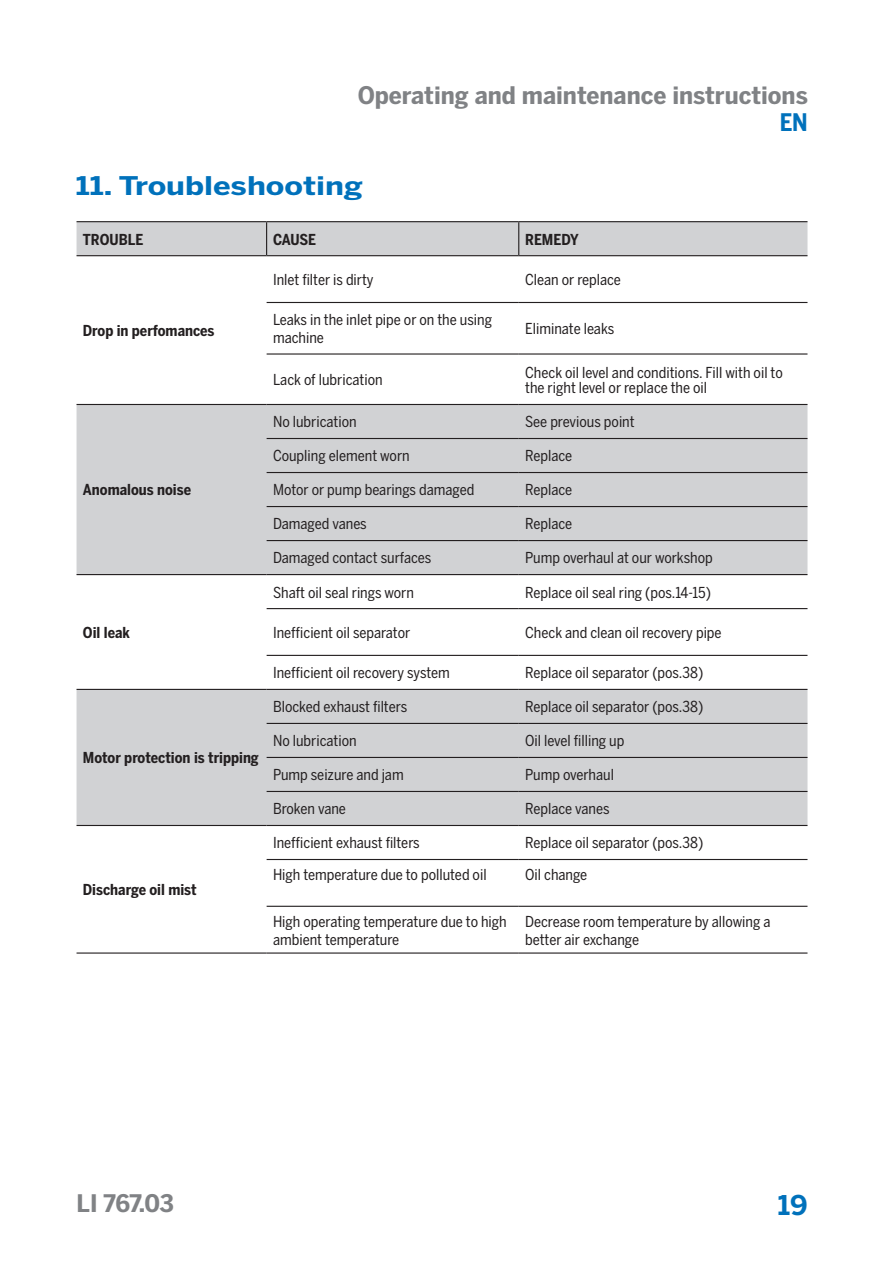
<style>
.page{position:relative;width:893px;height:1263px;background:#fff}
.page>*{position:absolute;margin:0;border:0;box-sizing:border-box;transform-origin:0 0}
.t1{font:700 27px "Benton Sans";color:#0071bb}
.t2{font:700 25.5px "Benton Sans";color:#0071bb;scale:1.2 1}
.t3{font:700 24px "Benton Sans Cond";color:#808285;scale:1.1 1}
.t4{font:700 24px "Benton Sans Cond";color:#0071bb}
.t5{font:15px/18px "Benton Sans Cond";color:#231f20}
.t6{font:700 15px "Benton Sans Cond";color:#231f20}
</style>
<div class="page">
<svg style="left:77px;top:222px;width:730px;height:352px;fill:#d1d2d4"></svg>
<div style="left:77px;top:690px;width:730px;height:135px;background:#d1d2d4"></div>
<hr style="left:77px;top:221px;width:190px;height:1px;background:#231f20">
<hr style="left:267px;top:221px;width:252px;height:1px;background:#231f20">
<hr style="left:519px;top:221px;width:288px;height:1px;background:#231f20">
<hr style="left:77px;top:255px;width:190px;height:1px;background:#231f20">
<hr style="left:267px;top:255px;width:252px;height:1px;background:#231f20">
<hr style="left:519px;top:255px;width:288px;height:1px;background:#231f20">
<hr style="left:267px;top:302px;width:252px;height:1px;background:#231f20">
<hr style="left:519px;top:302px;width:288px;height:1px;background:#231f20">
<hr style="left:267px;top:353px;width:252px;height:2px;background:#231f20">
<hr style="left:519px;top:353px;width:288px;height:2px;background:#231f20">
<hr style="left:77px;top:404px;width:190px;height:1px;background:#231f20">
<hr style="left:267px;top:404px;width:252px;height:1px;background:#231f20">
<hr style="left:519px;top:404px;width:288px;height:1px;background:#231f20">
<hr style="left:267px;top:438px;width:252px;height:1px;background:#231f20">
<hr style="left:519px;top:438px;width:288px;height:1px;background:#231f20">
<hr style="left:267px;top:472px;width:252px;height:1px;background:#231f20">
<hr style="left:519px;top:472px;width:288px;height:1px;background:#231f20">
<hr style="left:267px;top:506px;width:252px;height:1px;background:#231f20">
<hr style="left:519px;top:506px;width:288px;height:1px;background:#231f20">
<hr style="left:267px;top:540px;width:252px;height:1px;background:#231f20">
<hr style="left:519px;top:540px;width:288px;height:1px;background:#231f20">
<hr style="left:77px;top:574px;width:190px;height:1px;background:#231f20">
<hr style="left:267px;top:574px;width:252px;height:1px;background:#231f20">
<hr style="left:519px;top:574px;width:288px;height:1px;background:#231f20">
<hr style="left:267px;top:608px;width:252px;height:1px;background:#231f20">
<hr style="left:519px;top:608px;width:288px;height:1px;background:#231f20">
<hr style="left:267px;top:655px;width:252px;height:1px;background:#231f20">
<hr style="left:519px;top:655px;width:288px;height:1px;background:#231f20">
<hr style="left:77px;top:689px;width:190px;height:1px;background:#231f20">
<hr style="left:267px;top:689px;width:252px;height:1px;background:#231f20">
<hr style="left:519px;top:689px;width:288px;height:1px;background:#231f20">
<hr style="left:267px;top:723px;width:252px;height:1px;background:#231f20">
<hr style="left:519px;top:723px;width:288px;height:1px;background:#231f20">
<hr style="left:267px;top:757px;width:252px;height:1px;background:#231f20">
<hr style="left:519px;top:757px;width:288px;height:1px;background:#231f20">
<hr style="left:267px;top:791px;width:252px;height:1px;background:#231f20">
<hr style="left:519px;top:791px;width:288px;height:1px;background:#231f20">
<hr style="left:77px;top:825px;width:190px;height:1px;background:#231f20">
<hr style="left:267px;top:825px;width:252px;height:1px;background:#231f20">
<hr style="left:519px;top:825px;width:288px;height:1px;background:#231f20">
<hr style="left:267px;top:859px;width:252px;height:1px;background:#231f20">
<hr style="left:519px;top:859px;width:288px;height:1px;background:#231f20">
<hr style="left:267px;top:906px;width:252px;height:1px;background:#231f20">
<hr style="left:519px;top:906px;width:288px;height:1px;background:#231f20">
<hr style="left:77px;top:952px;width:190px;height:2px;background:#231f20">
<hr style="left:267px;top:952px;width:252px;height:2px;background:#231f20">
<hr style="left:519px;top:952px;width:288px;height:2px;background:#231f20">
<hr style="left:266px;top:222px;width:1px;height:33px;background:#231f20">
<hr style="left:518px;top:222px;width:1px;height:33px;background:#231f20">
<h3 class="t3" style="left:358px;top:81px;width:411px">Operating and maintenance instructions</h3>
<h3 class="t4" style="left:780px;top:108px;width:30px">EN</h3>
<p class="t2" style="left:76px;top:171px;width:241px">11. Troubleshooting</p>
<p class="t6" style="left:83px;top:230px;width:62px">TROUBLE</p>
<p class="t6" style="left:273px;top:230px;width:45px">CAUSE</p>
<p class="t6" style="left:525px;top:230px;width:55px">REMEDY</p>
<p class="t6" style="left:83px;top:322px;width:133px">Drop in perfomances</p>
<p class="t6" style="left:83px;top:481px;width:110px">Anomalous noise</p>
<p class="t6" style="left:83px;top:624px;width:49px">Oil leak</p>
<p class="t6" style="left:83px;top:749px;width:177px">Motor protection is tripping</p>
<p class="t6" style="left:83px;top:881px;width:115px">Discharge oil mist</p>
<p class="t5" style="left:273px;top:270px;width:102px">Inlet filter is dirty</p>
<p class="t5" style="left:525px;top:270px;width:97px">Clean or replace</p>
<p class="t5" style="left:273px;top:311px;width:221px">Leaks in the inlet pipe or on the using machine</p>
<p class="t5" style="left:525px;top:320px;width:91px">Eliminate leaks</p>
<p class="t5" style="left:273px;top:371px;width:111px">Lack of lubrication</p>
<p class="t5" style="left:525px;top:365px;width:259px;line-height:15px">Check oil level and conditions. Fill with oil to the right level or replace the oil</p>
<p class="t5" style="left:273px;top:413px;width:85px">No lubrication</p>
<p class="t5" style="left:525px;top:413px;width:111px">See previous point</p>
<p class="t5" style="left:273px;top:447px;width:138px">Coupling element worn</p>
<p class="t5" style="left:525px;top:447px;width:49px">Replace</p>
<p class="t5" style="left:273px;top:481px;width:203px">Motor or pump bearings damaged</p>
<p class="t5" style="left:525px;top:481px;width:49px">Replace</p>
<p class="t5" style="left:273px;top:515px;width:95px">Damaged vanes</p>
<p class="t5" style="left:525px;top:515px;width:49px">Replace</p>
<p class="t5" style="left:273px;top:549px;width:160px">Damaged contact surfaces</p>
<p class="t5" style="left:525px;top:549px;width:189px">Pump overhaul at our workshop</p>
<p class="t5" style="left:273px;top:583px;width:143px">Shaft oil seal rings worn</p>
<p class="t5" style="left:525px;top:583px;width:187px">Replace oil seal ring (pos.14-15)</p>
<p class="t5" style="left:273px;top:623px;width:139px">Inefficient oil separator</p>
<p class="t5" style="left:525px;top:623px;width:198px">Check and clean oil recovery pipe</p>
<p class="t5" style="left:273px;top:664px;width:178px">Inefficient oil recovery system</p>
<p class="t5" style="left:525px;top:664px;width:180px">Replace oil separator (pos.38)</p>
<p class="t5" style="left:273px;top:698px;width:136px">Blocked exhaust filters</p>
<p class="t5" style="left:525px;top:698px;width:180px">Replace oil separator (pos.38)</p>
<p class="t5" style="left:273px;top:732px;width:85px">No lubrication</p>
<p class="t5" style="left:525px;top:732px;width:101px">Oil level filling up</p>
<p class="t5" style="left:273px;top:766px;width:132px">Pump seizure and jam</p>
<p class="t5" style="left:525px;top:766px;width:90px">Pump overhaul</p>
<p class="t5" style="left:273px;top:800px;width:75px">Broken vane</p>
<p class="t5" style="left:525px;top:800px;width:86px">Replace vanes</p>
<p class="t5" style="left:273px;top:834px;width:148px">Inefficient exhaust filters</p>
<p class="t5" style="left:525px;top:834px;width:180px">Replace oil separator (pos.38)</p>
<p class="t5" style="left:273px;top:865px;width:215px">High temperature due to polluted oil</p>
<p class="t5" style="left:525px;top:865px;width:64px">Oil change</p>
<p class="t5" style="left:273px;top:912px;width:235px">High operating temperature due to high ambient temperature</p>
<p class="t5" style="left:525px;top:912px;width:247px">Decrease room temperature by allowing a better air exchange</p>
<h3 class="t3" style="left:77px;top:1189px;width:90px">LI 767.03</h3>
<h1 class="t1" style="left:778px;top:1189px;width:31px">19</h1>
</div>
